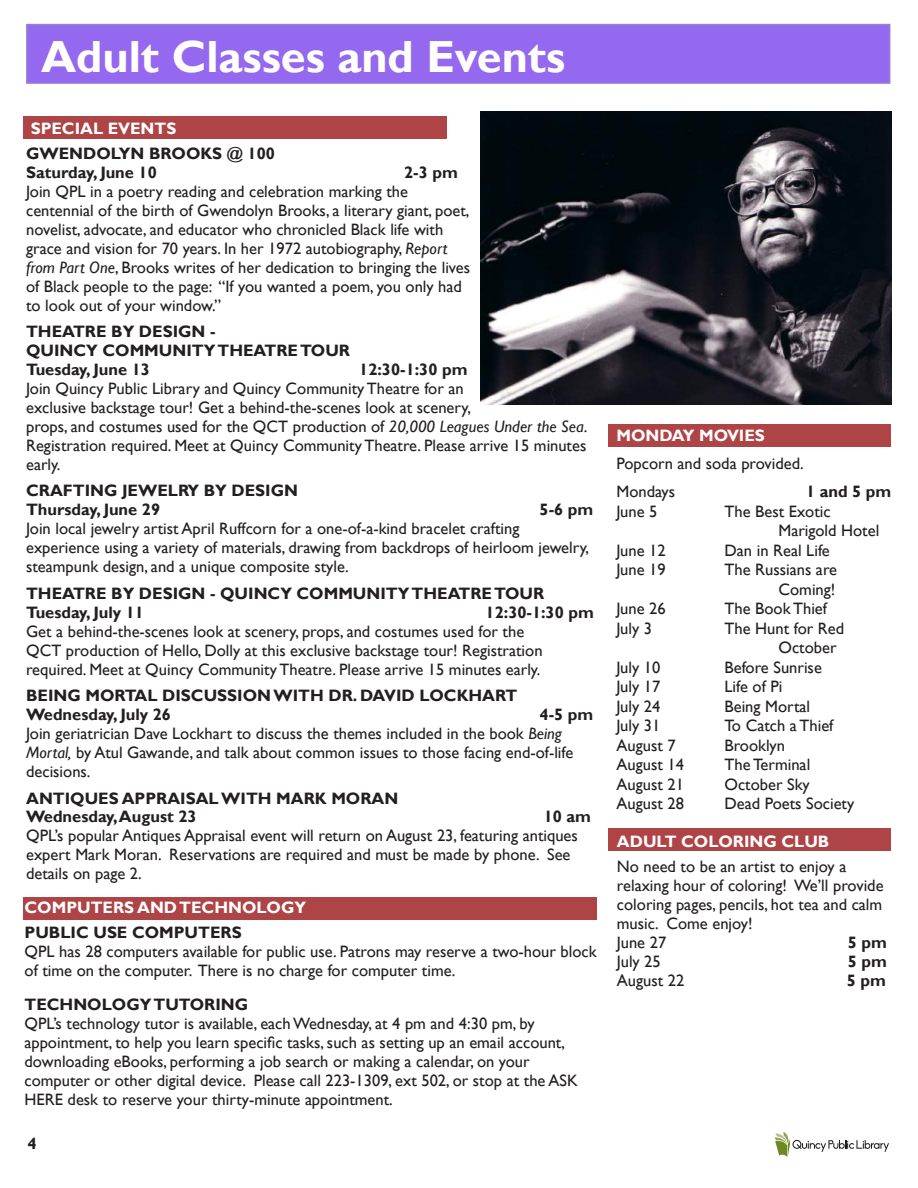
<style>
.page{position:relative;width:918px;height:1188px;background:#fff}
.page>*{position:absolute;margin:0;border:0;box-sizing:border-box;transform-origin:0 0}
.t1{font:700 45px "Gill Sans";color:#fffefc}
.t2{font:16.5px/18.9px "Gill Sans";color:#231f20}
.t3{font:700 16.5px/18.9px "Gill Sans";color:#231f20}
.t4{font:700 16.5px "Gill Sans";color:#fff}
.t5{font:700 16.5px "Gill Sans";color:#fffefc}
.s1{font-style:italic}
.s2{font-weight:700}
</style>
<div class="page">
<div style="left:23px;top:897px;width:574px;height:23px;background:#ae4446"></div>
<div style="left:608px;top:828px;width:283px;height:23px;background:#ae4446"></div>
<div style="left:608px;top:424px;width:283px;height:23px;background:#ae4446"></div>
<div style="left:26px;top:24px;width:864px;height:60px;background:#9469f0;border:2px solid #9482d6"></div>
<svg style="left:775px;top:1132px;width:114px;height:25px"></svg>
<div style="left:23px;top:117px;width:424px;height:22px;background:#ae4446"></div>
<img style="left:480px;top:112px;width:412px;height:292px">
<h1 class="t1" style="left:41px;top:29px;width:526px">Adult Classes and Events</h1>
<p class="t4" style="left:31px;top:118px;width:147px">SPECIAL EVENTS</p>
<p class="t3" style="left:26px;top:144px;width:250px">GWENDOLYN BROOKS @ 100<br>Saturday, June 10</p>
<p class="t3" style="left:404px;top:163px;width:55px">2-3 pm</p>
<p class="t2" style="left:26px;top:182px;width:445px">Join QPL in a poetry reading and celebration marking the centennial of the birth of Gwendolyn Brooks, a literary giant, poet, novelist, advocate, and educator who chronicled Black life with grace and vision for 70 years. In her 1972 autobiography, <span class="s1">Report from Part One</span>, Brooks writes of her dedication to bringing the lives of Black people to the page: “If you wanted a poem, you only had to look out of your window.”</p>
<p class="t3" style="left:26px;top:323px;width:326px">THEATRE BY DESIGN -<br>QUINCY COMMUNITY THEATRE TOUR<br>Tuesday, June 13</p>
<p class="t3" style="left:359px;top:360px;width:110px">12:30-1:30 pm</p>
<p class="t2" style="left:26px;top:379px;width:563px">Join Quincy Public Library and Quincy Community Theatre for an<br>exclusive backstage tour! Get a behind-the-scenes look at scenery,<br>props, and costumes used for the QCT production of <span class="s1">20,000 Leagues Under the Sea</span>.<br>Registration required. Meet at Quincy Community Theatre. Please arrive 15 minutes early.</p>
<p class="t3" style="left:26px;top:482px;width:273px">CRAFTING JEWELRY BY DESIGN<br>Thursday, June 29</p>
<p class="t3" style="left:540px;top:501px;width:55px">5-6 pm</p>
<p class="t2" style="left:26px;top:520px;width:565px">Join local jewelry artist April Ruffcorn for a one-of-a-kind bracelet crafting experience using a variety of materials, drawing from backdrops of heirloom jewelry, steampunk design, and a unique composite style.</p>
<p class="t3" style="left:26px;top:584px;width:520px">THEATRE BY DESIGN - QUINCY COMMUNITY THEATRE TOUR<br>Tuesday, July 11</p>
<p class="t3" style="left:486px;top:603px;width:110px">12:30-1:30 pm</p>
<p class="t2" style="left:26px;top:622px;width:518px">Get a behind-the-scenes look at scenery, props, and costumes used for the<br>QCT production of Hello, Dolly at this exclusive backstage tour! Registration required. Meet at Quincy Community Theatre. Please arrive 15 minutes early.</p>
<p class="t3" style="left:26px;top:687px;width:493px">BEING MORTAL DISCUSSION WITH DR. DAVID LOCKHART<br>Wednesday, July 26</p>
<p class="t2" style="left:26px;top:705px;width:569px;text-indent:514px"><span class="s2">4-5 pm </span>Join geriatrician Dave Lockhart to discuss the themes included in the book <span class="s1">Being Mortal,</span> by Atul Gawande, and talk about common issues to those facing end-of-life decisions.</p>
<p class="t3" style="left:26px;top:789px;width:374px">ANTIQUES APPRAISAL WITH MARK MORAN<br>Wednesday, August 23</p>
<p class="t3" style="left:544px;top:808px;width:49px">10 am</p>
<p class="t2" style="left:26px;top:827px;width:553px">QPL’s popular Antiques Appraisal event will return on August 23, featuring antiques expert Mark Moran. Reservations are required and must be made by phone. See details on page 2.</p>
<p class="t4" style="left:25px;top:898px;width:283px">COMPUTERS AND TECHNOLOGY</p>
<p class="t3" style="left:25px;top:924px;width:219px">PUBLIC USE COMPUTERS</p>
<p class="t2" style="left:25px;top:943px;width:574px">QPL has 28 computers available for public use. Patrons may reserve a two-hour block of time on the computer. There is no charge for computer time.</p>
<p class="t3" style="left:25px;top:996px;width:225px">TECHNOLOGY TUTORING</p>
<p class="t2" style="left:25px;top:1015px;width:555px">QPL’s technology tutor is available, each Wednesday, at 4 pm and 4:30 pm, by appointment, to help you learn specific tasks, such as setting up an email account, downloading eBooks, performing a job search or making a calendar, on your computer or other digital device. Please call 223-1309, ext 502, or stop at the ASK HERE desk to reserve your thirty-minute appointment.</p>
<p class="t3" style="left:28px;top:1135px;width:11px">4</p>
<p class="t5" style="left:616px;top:425px;width:150px">MONDAY MOVIES</p>
<p class="t2" style="left:616px;top:449px;width:189px;line-height:28.5px">Popcorn and soda provided.<br>Mondays</p>
<p class="t3" style="left:806px;top:483px;width:87px">1 and 5 pm</p>
<p class="t2" style="left:616px;top:502px;width:43px">June 5</p>
<p class="t2" style="left:779px;top:502px;width:102px;line-height:19.5px;text-indent:-54px">The Best Exotic<br>Marigold Hotel</p>
<p class="t2" style="left:616px;top:541px;width:51px">June 12</p>
<p class="t2" style="left:724px;top:541px;width:107px">Dan in Real Life</p>
<p class="t2" style="left:616px;top:561px;width:51px">June 19</p>
<p class="t2" style="left:724px;top:560px;width:114px;line-height:19.5px;text-align:right">The Russians are<br>Coming!</p>
<p class="t2" style="left:616px;top:600px;width:51px">June 26</p>
<p class="t2" style="left:724px;top:600px;width:104px">The Book Thief</p>
<p class="t2" style="left:616px;top:619px;width:37px">July 3</p>
<p class="t2" style="left:779px;top:619px;width:67px;line-height:19.5px;text-indent:-54px">The Hunt for Red<br>October</p>
<p class="t2" style="left:616px;top:658px;width:45px">July 10</p>
<p class="t2" style="left:724px;top:658px;width:99px">Before Sunrise</p>
<p class="t2" style="left:616px;top:678px;width:45px">July 17</p>
<p class="t2" style="left:724px;top:678px;width:60px">Life of Pi</p>
<p class="t2" style="left:616px;top:697px;width:45px">July 24</p>
<p class="t2" style="left:724px;top:697px;width:87px">Being Mortal</p>
<p class="t2" style="left:616px;top:717px;width:45px">July 31</p>
<p class="t2" style="left:724px;top:717px;width:110px">To Catch a Thief</p>
<p class="t2" style="left:616px;top:736px;width:61px">August 7</p>
<p class="t2" style="left:724px;top:736px;width:62px">Brooklyn</p>
<p class="t2" style="left:616px;top:756px;width:69px">August 14</p>
<p class="t2" style="left:724px;top:756px;width:87px">The Terminal</p>
<p class="t2" style="left:616px;top:775px;width:69px">August 21</p>
<p class="t2" style="left:724px;top:775px;width:87px">October Sky</p>
<p class="t2" style="left:616px;top:795px;width:69px">August 28</p>
<p class="t2" style="left:724px;top:795px;width:131px">Dead Poets Society</p>
<p class="t4" style="left:617px;top:831px;width:214px">ADULT COLORING CLUB</p>
<p class="t2" style="left:617px;top:857px;width:268px">No need to be an artist to enjoy a relaxing hour of coloring! We’ll provide coloring pages, pencils, hot tea and calm music. Come enjoy!<br>June 27</p>
<p class="t3" style="left:848px;top:933px;width:41px">5 pm</p>
<p class="t2" style="left:617px;top:952px;width:45px">July 25</p>
<p class="t3" style="left:848px;top:952px;width:41px">5 pm</p>
<p class="t2" style="left:617px;top:971px;width:69px">August 22</p>
<p class="t3" style="left:847px;top:971px;width:41px">5 pm</p>
</div>
